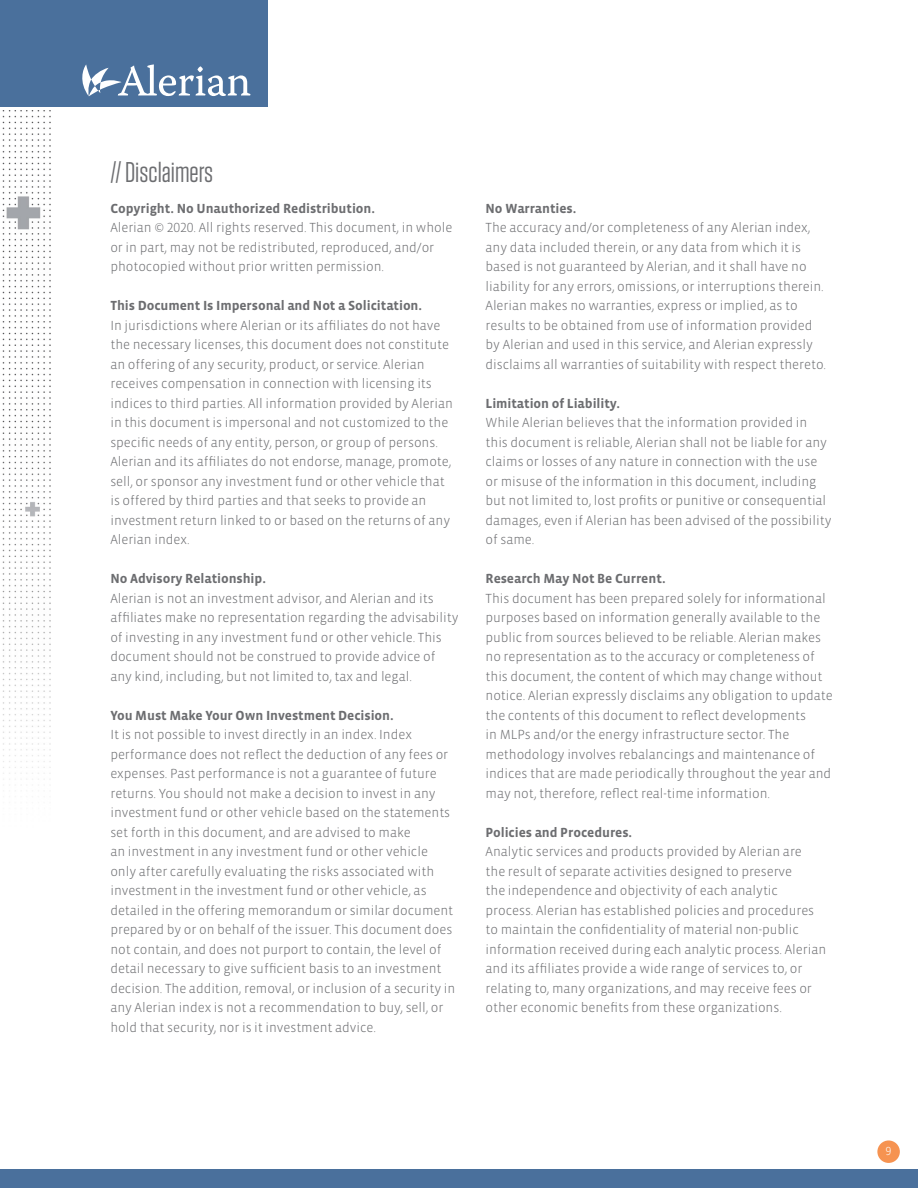
<style>
.page{position:relative;width:918px;height:1188px;background:#fff}
.page>*{position:absolute;margin:0;border:0;box-sizing:border-box;transform-origin:0 0}
.t1{font:28.5px "Tungsten";color:#6c6d70}
.t2{font:300 13.5px/19.5px "Vista Sans OT";letter-spacing:-.005em;color:#6c6d70}
.t3{font:700 13.5px "Vista Sans OT";letter-spacing:-.005em;color:#6c6d70}
.t4{font:300 12px "Vista Sans OT";color:#fff}
</style>
<div class="page">
<div style="left:0;top:0;width:268px;height:107px;background:#4a709c"></div>
<svg style="left:82px;top:64px;width:169px;height:32px"></svg>
<img style="left:2px;top:111px;width:49px;height:669px">
<div style="left:0;top:1169px;width:918px;height:19px;background:#4a709c"></div>
<div style="left:877px;top:1140px;width:23px;height:23px;background:#f69351;border-radius:50%"></div>
<p class="t1" style="left:110px;top:157px;width:104px">// Disclaimers</p>
<p class="t3" style="left:110px;top:201px;width:266px">Copyright. No Unauthorized Redistribution.</p>
<p class="t2" style="left:110px;top:218px;width:343px">Alerian © 2020. All rights reserved. This document, in whole or in part, may not be redistributed, reproduced, and/or photocopied without prior written permission.</p>
<p class="t3" style="left:110px;top:299px;width:313px">This Document Is Impersonal and Not a Solicitation.</p>
<p class="t2" style="left:110px;top:316px;width:344px">In jurisdictions where Alerian or its affiliates do not have the necessary licenses, this document does not constitute an offering of any security, product, or service. Alerian receives compensation in connection with licensing its indices to third parties. All information provided by Alerian in this document is impersonal and not customized to the specific needs of any entity, person, or group of persons.<br>Alerian and its affiliates do not endorse, manage, promote, sell, or sponsor any investment fund or other vehicle that is offered by third parties and that seeks to provide an investment return linked to or based on the returns of any Alerian index.</p>
<p class="t3" style="left:110px;top:572px;width:157px">No Advisory Relationship.</p>
<p class="t2" style="left:110px;top:589px;width:350px">Alerian is not an investment advisor, and Alerian and its affiliates make no representation regarding the advisability of investing in any investment fund or other vehicle. This document should not be construed to provide advice of any kind, including, but not limited to, tax and legal.</p>
<p class="t3" style="left:110px;top:708px;width:285px">You Must Make Your Own Investment Decision.</p>
<p class="t2" style="left:110px;top:725px;width:347px">It is not possible to invest directly in an index. Index performance does not reflect the deduction of any fees or expenses. Past performance is not a guarantee of future returns. You should not make a decision to invest in any investment fund or other vehicle based on the statements set forth in this document, and are advised to make<br>an investment in any investment fund or other vehicle only after carefully evaluating the risks associated with investment in the investment fund or other vehicle, as detailed in the offering memorandum or similar document prepared by or on behalf of the issuer. This document does not contain, and does not purport to contain, the level of detail necessary to give sufficient basis to an investment decision. The addition, removal, or inclusion of a security in any Alerian index is not a recommendation to buy, sell, or hold that security, nor is it investment advice.</p>
<p class="t3" style="left:486px;top:201px;width:92px">No Warranties.</p>
<p class="t2" style="left:486px;top:218px;width:342px">The accuracy and/or completeness of any Alerian index, any data included therein, or any data from which it is based is not guaranteed by Alerian, and it shall have no liability for any errors, omissions, or interruptions therein.<br>Alerian makes no warranties, express or implied, as to results to be obtained from use of information provided by Alerian and used in this service, and Alerian expressly disclaims all warranties of suitability with respect thereto.</p>
<p class="t3" style="left:486px;top:396px;width:136px">Limitation of Liability.</p>
<p class="t2" style="left:486px;top:413px;width:347px">While Alerian believes that the information provided in this document is reliable, Alerian shall not be liable for any claims or losses of any nature in connection with the use or misuse of the information in this document, including but not limited to, lost profits or punitive or consequential damages, even if Alerian has been advised of the possibility of same.</p>
<p class="t3" style="left:486px;top:572px;width:182px">Research May Not Be Current.</p>
<p class="t2" style="left:486px;top:589px;width:349px">This document has been prepared solely for informational purposes based on information generally available to the public from sources believed to be reliable. Alerian makes no representation as to the accuracy or completeness of this document, the content of which may change without notice. Alerian expressly disclaims any obligation to update the contents of this document to reflect developments<br>in MLPs and/or the energy infrastructure sector. The methodology involves rebalancings and maintenance of indices that are made periodically throughout the year and may not, therefore, reflect real-time information.</p>
<p class="t3" style="left:486px;top:825px;width:148px">Policies and Procedures.</p>
<p class="t2" style="left:486px;top:842px;width:342px">Analytic services and products provided by Alerian are<br>the result of separate activities designed to preserve<br>the independence and objectivity of each analytic process. Alerian has established policies and procedures to maintain the confidentiality of material non-public information received during each analytic process. Alerian and its affiliates provide a wide range of services to, or relating to, many organizations, and may receive fees or other economic benefits from these organizations.</p>
<p class="t4" style="left:886px;top:1145px;width:7px">9</p>
</div>
